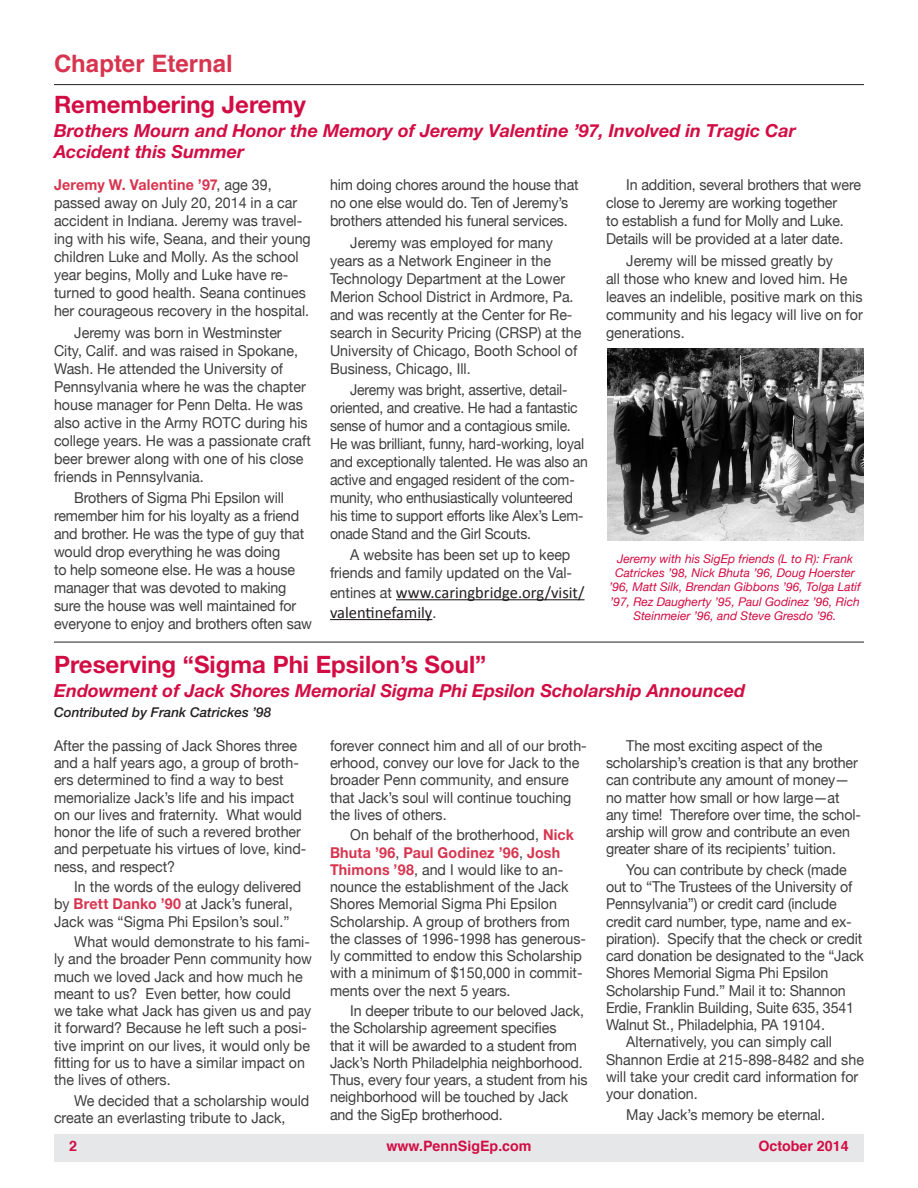
<style>
.page{position:relative;width:918px;height:1188px;background:#fff}
.page>*{position:absolute;margin:0;border:0;box-sizing:border-box;transform-origin:0 0}
._3_Headline{font:700 24px "Helvetica Neue";color:#d20d44}
._1_-_Heading{font:700 24px "Helvetica";color:#d7354f}
._4_Subhead{font:italic 700 18px/21px "Helvetica Neue";color:#d20d44}
._6_Frat_News_Body{font:16.5px/19.8px "Calibri";color:#231f20}
._6_Frat_News_Body-2{font:15px/17.2px "Helvetica Neue";color:#3e3e3f;scale:.95 1}
._6_Frat_News_Body-3{font:15px/18px "Helvetica Neue";color:#3e3e3f;scale:.93 1}
.t1{font:700 14.25px "Helvetica";color:#d20d44}
._5_Byline{font:italic 500 13.5px "Helvetica Neue";color:#231f20}
._9_Caption{font:italic 12px/14.4px "Helvetica Neue";color:#d20d44;text-align:center}
.s1{font-weight:700;color:#d7354f}
.s2{font-family:"Helvetica Neue";font-size:15px;color:#3e3e3f}
</style>
<div class="page">
<div style="left:54px;top:1134px;width:810px;height:28px;background:#e6e7e9"></div>
<hr style="left:396px;top:599px;width:189px;height:1px;background:#231f20">
<hr style="left:330px;top:619px;width:102px;height:1px;background:#231f20">
<hr style="left:54px;top:84px;width:810px;height:1px;background:#231f20">
<hr style="left:54px;top:642px;width:810px;height:1px;background:#231f20">
<img style="left:608px;top:348px;width:256px;height:192px">
<p class="_1_-_Heading" style="left:54px;top:44px;width:180px">Chapter Eternal</p>
<p class="_3_Headline" style="left:54px;top:89px;width:253px">Remembering Jeremy</p>
<p class="_4_Subhead" style="left:54px;top:120px;width:743px">Brothers Mourn and Honor the Memory of Jeremy Valentine ’97, Involved in Tragic Car<br>Accident this Summer</p>
<p class="_6_Frat_News_Body-2" style="left:54px;top:177px;width:272px;line-height:18px"><span class="s1">Jeremy W. Valentine ’97</span>, age 39, passed away on July 20, 2014 in a car accident in Indiana. Jeremy was travel&shy;ing with his wife, Seana, and their young children Luke and Molly. As the school year begins, Molly and Luke have re&shy;turned to good health. Seana continues her courageous recovery in the hospital.</p>
<p class="_6_Frat_News_Body-2" style="left:54px;top:324px;width:272px;line-height:18px;text-indent:20px">Jeremy was born in Westminster City, Calif. and was raised in Spokane, Wash. He attended the University of Pennsylvania where he was the chapter house manager for Penn Delta. He was also active in the Army ROTC during his college years. He was a passionate craft beer brewer along with one of his close friends in Pennsylvania.</p>
<p class="_6_Frat_News_Body-2" style="left:54px;top:489px;width:273px;line-height:18px;text-indent:20px">Brothers of Sigma Phi Epsilon will remember him for his loyalty as a friend and brother. He was the type of guy that would drop everything he was doing<br>to help someone else. He was a house manager that was devoted to making sure the house was well maintained for everyone to enjoy and brothers often saw</p>
<p class="_6_Frat_News_Body-2" style="left:330px;top:177px;width:263px;line-height:18px">him doing chores around the house that no one else would do. Ten of Jeremy’s brothers attended his funeral services.</p>
<p class="_6_Frat_News_Body-2" style="left:330px;top:234px;width:266px;line-height:18px;text-indent:20px">Jeremy was employed for many years as a Network Engineer in the Technology Department at the Lower Merion School District in Ardmore, Pa. and was recently at the Center for Re&shy;search in Security Pricing (CRSP) at the University of Chicago, Booth School of Business, Chicago, Ill.</p>
<p class="_6_Frat_News_Body-3" style="left:330px;top:381px;width:279px;text-indent:20px">Jeremy was bright, assertive, detail&shy;oriented, and creative. He had a fantastic sense of humor and a contagious smile.<br>He was brilliant, funny, hard-working, loyal and exceptionally talented. He was also an active and engaged resident of the com&shy;munity, who enthusiastically volunteered his time to support efforts like Alex’s Lem&shy;onade Stand and the Girl Scouts.</p>
<p class="_6_Frat_News_Body-2" style="left:330px;top:547px;width:256px;line-height:18px;text-align:right">A website has been set up to keep friends and family updated on the Val-</p>
<p class="_6_Frat_News_Body" style="left:330px;top:583px;width:256px"><span class="s2">entines at</span> www.caringbridge.org/visit/ valentinefamily<span class="s2">.</span></p>
<p class="_6_Frat_News_Body-2" style="left:606px;top:177px;width:270px;line-height:18px;text-indent:20px">In addition, several brothers that were close to Jeremy are working together<br>to establish a fund for Molly and Luke.<br>Details will be provided at a later date.</p>
<p class="_6_Frat_News_Body-2" style="left:606px;top:252px;width:272px;line-height:18px;text-indent:20px">Jeremy will be missed greatly by<br>all those who knew and loved him. He leaves an indelible, positive mark on this community and his legacy will live on for generations.</p>
<p class="_9_Caption" style="left:609px;top:552px;width:253px">Jeremy with his SigEp friends (L to R): Frank Catrickes ’98, Nick Bhuta ’96, Doug Hoerster ’96, Matt Silk, Brendan Gibbons ’96, Tolga Latif ’97, Rez Daugherty ’95, Paul Godinez ’96, Rich Steinmeier ’96, and Steve Gresdo ’96.</p>
<p class="_3_Headline" style="left:54px;top:650px;width:434px">Preserving “Sigma Phi Epsilon’s Soul”</p>
<p class="_4_Subhead" style="left:54px;top:680px;width:693px">Endowment of Jack Shores Memorial Sigma Phi Epsilon Scholarship Announced</p>
<p class="_5_Byline" style="left:54px;top:704px;width:219px">Contributed by Frank Catrickes ’98</p>
<p class="_6_Frat_News_Body-2" style="left:54px;top:738px;width:267px">After the passing of Jack Shores three and a half years ago, a group of broth&shy;ers determined to find a way to best memorialize Jack’s life and his impact on our lives and fraternity. What would honor the life of such a revered brother and perpetuate his virtues of love, kind&shy;ness, and respect?</p>
<p class="_6_Frat_News_Body-2" style="left:54px;top:879px;width:262px;text-indent:20px">In the words of the eulogy delivered by <span class="s1">Brett Danko ’90</span> at Jack’s funeral,<br>Jack was “Sigma Phi Epsilon’s soul.”</p>
<p class="_6_Frat_News_Body-2" style="left:54px;top:934px;width:273px;text-indent:20px">What would demonstrate to his fami&shy;ly and the broader Penn community how much we loved Jack and how much he meant to us? Even better, how could we take what Jack has given us and pay it forward? Because he left such a posi&shy;tive imprint on our lives, it would only be fitting for us to have a similar impact on the lives of others.</p>
<p class="_6_Frat_News_Body-2" style="left:54px;top:1092px;width:270px;text-indent:20px">We decided that a scholarship would create an everlasting tribute to Jack,</p>
<p class="_6_Frat_News_Body-2" style="left:330px;top:738px;width:272px">forever connect him and all of our broth&shy;erhood, convey our love for Jack to the broader Penn community, and ensure that Jack’s soul will continue touching the lives of others.</p>
<p class="_6_Frat_News_Body-2" style="left:330px;top:827px;width:271px;text-indent:20px">On behalf of the brotherhood, <span class="s1">Nick Bhuta ’96</span>, <span class="s1">Paul Godinez ’96</span>, <span class="s1">Josh Thimons ’98</span>, and I would like to an&shy;nounce the establishment of the Jack Shores Memorial Sigma Phi Epsilon Scholarship. A group of brothers from the classes of 1996-1998 has generous&shy;ly committed to endow this Scholarship with a minimum of $150,000 in commit&shy;ments over the next 5 years.</p>
<p class="_6_Frat_News_Body-2" style="left:330px;top:1003px;width:273px;text-indent:20px">In deeper tribute to our beloved Jack, the Scholarship agreement specifies<br>that it will be awarded to a student from Jack’s North Philadelphia neighborhood.<br>Thus, every four years, a student from his neighborhood will be touched by Jack and the SigEp brotherhood.</p>
<p class="_6_Frat_News_Body-2" style="left:606px;top:738px;width:270px;text-indent:20px">The most exciting aspect of the scholarship’s creation is that any brother can contribute any amount of money— no matter how small or how large—at any time! Therefore over time, the schol&shy;arship will grow and contribute an even greater share of its recipients’ tuition.</p>
<p class="_6_Frat_News_Body-2" style="left:606px;top:862px;width:273px;text-indent:20px">You can contribute by check (made out to “The Trustees of the University of Pennsylvania”) or credit card (include credit card number, type, name and ex&shy;piration). Specify that the check or credit card donation be designated to the “Jack Shores Memorial Sigma Phi Epsilon Scholarship Fund.” Mail it to: Shannon Erdie, Franklin Building, Suite 635, 3541<br>Walnut St., Philadelphia, PA 19104.</p>
<p class="_6_Frat_News_Body-2" style="left:606px;top:1034px;width:273px;text-indent:20px">Alternatively, you can simply call<br>Shannon Erdie at 215-898-8482 and she will take your credit card information for your donation.</p>
<p class="_6_Frat_News_Body-2" style="left:626px;top:1106px;width:211px">May Jack’s memory be eternal.</p>
<p class="t1" style="left:69px;top:1134px;width:9px">2</p>
<p class="t1" style="left:386px;top:1134px;width:147px">www.PennSigEp.com</p>
<p class="t1" style="left:758px;top:1134px;width:92px">October 2014</p>
</div>
